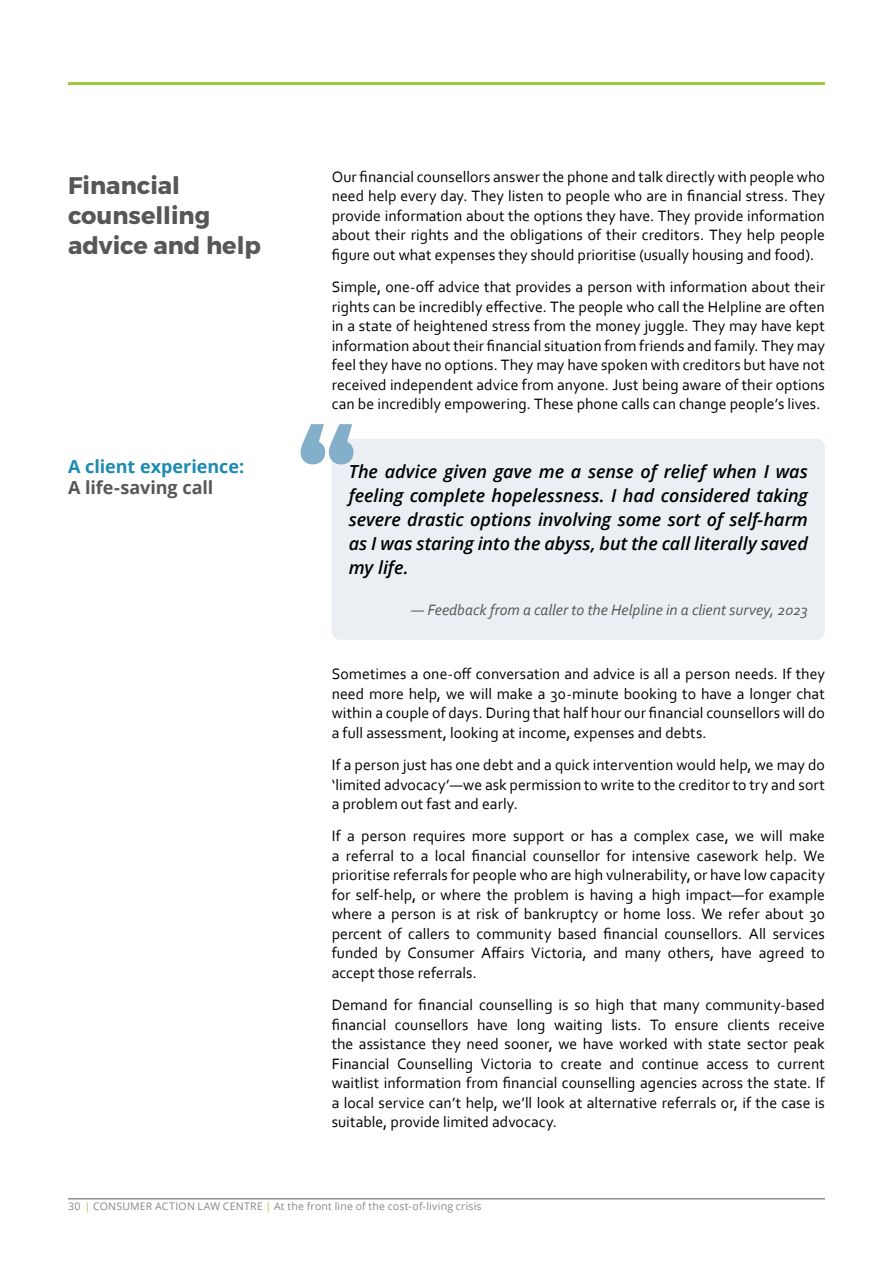
<style>
.page{position:relative;width:893px;height:1263px;background:#fff}
.page>*{position:absolute;margin:0;border:0;box-sizing:border-box;transform-origin:0 0}
.t1{font:800 108px "Montserrat Alternates";color:#83afcb}
.t2{font:700 24px/30px "Montserrat";color:#575757}
.t3{font:italic 600 18px/24px "Open Sans";color:#000;text-align:justify}
.t4{font:700 18px "Open Sans";color:#1c8ab2}
.t5{font:700 18px "Open Sans";letter-spacing:-.005em;color:#575757}
.t6{font:15.75px/19.5px "Corbel";color:#000;text-align:justify}
.t7{font:italic 15.75px "Corbel";color:#575757}
.t8{font:10.5px "Open Sans";letter-spacing:.02em;color:#888786}
.s1{color:#9aca3c}
</style>
<div class="page">
<hr style="left:68px;top:1198px;width:757px;height:1px;background:#575757">
<div style="left:332px;top:439px;width:493px;height:201px;background:#ebeff4;border-radius:9px"></div>
<hr style="left:68px;top:82px;width:757px;height:3px;background:#9aca3c">
<h2 class="t2" style="left:68px;top:171px;width:194px">Financial counselling advice and help</h2>
<p class="t4" style="left:68px;top:454px;width:178px">A client experience:</p>
<p class="t5" style="left:68px;top:475px;width:147px">A life-saving call</p>
<p class="t6" style="left:332px;top:166px;width:495px">Our financial counsellors answer the phone and talk directly with people who need help every day. They listen to people who are in financial stress. They provide information about the options they have. They provide information about their rights and the obligations of their creditors. They help people figure out what expenses they should prioritise (usually housing and food).</p>
<p class="t6" style="left:332px;top:277px;width:495px">Simple, one-off advice that provides a person with information about their rights can be incredibly effective. The people who call the Helpline are often in a state of heightened stress from the money juggle. They may have kept information about their financial situation from friends and family. They may feel they have no options. They may have spoken with creditors but have not received independent advice from anyone. Just being aware of their options can be incredibly empowering. These phone calls can change people’s lives.</p>
<h1 class="t1" style="left:298px;top:387px;width:60px">“</h1>
<p class="t3" style="left:349px;top:459px;width:461px">The advice given gave me a sense of relief when I was feeling complete hopelessness. I had considered taking severe drastic options involving some sort of self-harm as I was staring into the abyss, but the call literally saved my life.</p>
<p class="t7" style="left:411px;top:600px;width:398px">— Feedback from a caller to the Helpline in a client survey, 2023</p>
<p class="t6" style="left:332px;top:664px;width:495px">Sometimes a one-off conversation and advice is all a person needs. If they need more help, we will make a 30-minute booking to have a longer chat within a couple of days. During that half hour our financial counsellors will do a full assessment, looking at income, expenses and debts.</p>
<p class="t6" style="left:332px;top:755px;width:495px">If a person just has one debt and a quick intervention would help, we may do ‘limited advocacy’—we ask permission to write to the creditor to try and sort a problem out fast and early.</p>
<p class="t6" style="left:332px;top:826px;width:495px">If a person requires more support or has a complex case, we will make a referral to a local financial counsellor for intensive casework help. We prioritise referrals for people who are high vulnerability, or have low capacity for self-help, or where the problem is having a high impact—for example where a person is at risk of bankruptcy or home loss. We refer about 30 percent of callers to community based financial counsellors. All services funded by Consumer Affairs Victoria, and many others, have agreed to accept those referrals.</p>
<p class="t6" style="left:332px;top:995px;width:495px">Demand for financial counselling is so high that many community-based financial counsellors have long waiting lists. To ensure clients receive the assistance they need sooner, we have worked with state sector peak Financial Counselling Victoria to create and continue access to current waitlist information from financial counselling agencies across the state. If a local service can’t help, we’ll look at alternative referrals or, if the case is suitable, provide limited advocacy.</p>
<p class="t8" style="left:68px;top:1199px;width:415px">30 <span class="s1">|</span> CONSUMER ACTION LAW CENTRE <span class="s1">|</span> At the front line of the cost-of-living crisis</p>
</div>
